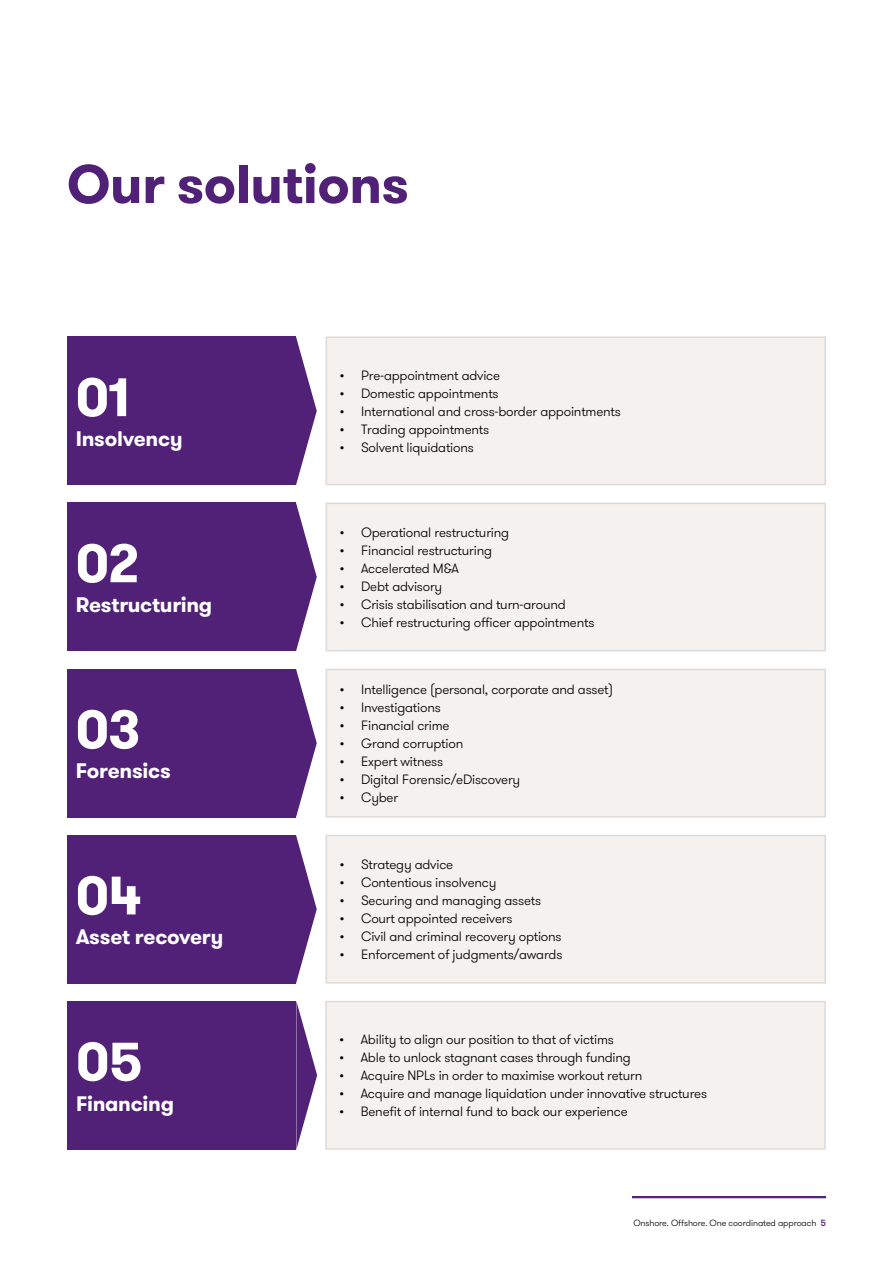
<style>
.page{position:relative;width:893px;height:1263px;background:#fff}
.page>*{position:absolute;margin:0;border:0;box-sizing:border-box;transform-origin:0 0}
.t1{font:700 54px "GT Walsheim Pro";letter-spacing:-.01em;color:#512178}
.t2{font:700 54px "GT Walsheim Pro";letter-spacing:-.015em;color:#fff}
.t3{font:700 21px "GT Walsheim Pro";letter-spacing:-.01em;color:#fff}
.t4{font:300 13.5px "GT Walsheim Pro";letter-spacing:-.015em;color:#000}
.t5{font:300 9px "GT Walsheim Pro";letter-spacing:-.01em;color:#000}
.s1{font-weight:500;color:#512178}
</style>
<div class="page">
<div style="left:326px;top:337px;width:499px;height:148px;background:#f4f1ef"></div>
<div style="left:326px;top:336px;width:500px;height:149px;border:2px solid #dfdad5"></div>
<svg style="left:296px;top:337px;width:21px;height:148px"></svg>
<div style="left:67px;top:336px;width:229px;height:149px;background:#512178"></div>
<div style="left:326px;top:835px;width:499px;height:148px;background:#f4f1ef"></div>
<div style="left:326px;top:835px;width:500px;height:148px;border:2px solid #dfdad5"></div>
<svg style="left:296px;top:835px;width:21px;height:148px"></svg>
<div style="left:67px;top:835px;width:229px;height:148px;background:#512178"></div>
<div style="left:326px;top:503px;width:499px;height:148px;background:#f4f1ef"></div>
<div style="left:326px;top:503px;width:500px;height:148px;border:2px solid #dfdad5"></div>
<svg style="left:296px;top:503px;width:21px;height:148px"></svg>
<div style="left:67px;top:503px;width:229px;height:148px;background:#512178"></div>
<div style="left:326px;top:669px;width:499px;height:148px;background:#f4f1ef"></div>
<div style="left:326px;top:669px;width:500px;height:148px;border:2px solid #dfdad5"></div>
<svg style="left:296px;top:669px;width:21px;height:148px"></svg>
<div style="left:67px;top:669px;width:229px;height:148px;background:#512178"></div>
<div style="left:326px;top:1001px;width:499px;height:148px;background:#f4f1ef"></div>
<div style="left:325px;top:1001px;width:501px;height:149px;border:2px solid #dfdad5"></div>
<svg style="left:296px;top:1001px;width:21px;height:149px"></svg>
<div style="left:68px;top:1001px;width:228px;height:149px;background:#512178"></div>
<hr style="left:632px;top:1196px;width:194px;height:2px;background:#512178">
<h1 class="t1" style="left:67px;top:149px;width:343px">Our solutions</h1>
<h1 class="t2" style="left:76px;top:362px;width:56px">01</h1>
<h2 class="t3" style="left:76px;top:425px;width:109px">Insolvency</h2>
<h1 class="t2" style="left:76px;top:528px;width:65px">02</h1>
<h2 class="t3" style="left:76px;top:591px;width:138px">Restructuring</h2>
<h1 class="t2" style="left:76px;top:694px;width:66px">03</h1>
<h2 class="t3" style="left:76px;top:757px;width:97px">Forensics</h2>
<h1 class="t2" style="left:76px;top:860px;width:67px">04</h1>
<h2 class="t3" style="left:76px;top:923px;width:149px">Asset recovery</h2>
<h1 class="t2" style="left:76px;top:1026px;width:68px">05</h1>
<h2 class="t3" style="left:76px;top:1089px;width:99px">Financing</h2>
<p class="t4" style="left:340px;top:367px;width:162px">• Pre-appointment advice</p>
<p class="t4" style="left:340px;top:385px;width:160px">• Domestic appointments</p>
<p class="t4" style="left:340px;top:403px;width:283px">• International and cross-border appointments</p>
<p class="t4" style="left:340px;top:421px;width:151px">• Trading appointments</p>
<p class="t4" style="left:340px;top:439px;width:136px">• Solvent liquidations</p>
<p class="t4" style="left:340px;top:524px;width:171px">• Operational restructuring</p>
<p class="t4" style="left:340px;top:542px;width:154px">• Financial restructuring</p>
<p class="t4" style="left:340px;top:560px;width:121px">• Accelerated M&amp;A</p>
<p class="t4" style="left:340px;top:578px;width:104px">• Debt advisory</p>
<p class="t4" style="left:340px;top:596px;width:227px">• Crisis stabilisation and turn-around</p>
<p class="t4" style="left:340px;top:614px;width:256px">• Chief restructuring officer appointments</p>
<p class="t4" style="left:340px;top:681px;width:275px">• Intelligence (personal, corporate and asset)</p>
<p class="t4" style="left:340px;top:699px;width:103px">• Investigations</p>
<p class="t4" style="left:340px;top:717px;width:111px">• Financial crime</p>
<p class="t4" style="left:340px;top:735px;width:125px">• Grand corruption</p>
<p class="t4" style="left:340px;top:753px;width:105px">• Expert witness</p>
<p class="t4" style="left:340px;top:771px;width:182px">• Digital Forensic/eDiscovery</p>
<p class="t4" style="left:340px;top:789px;width:60px">• Cyber</p>
<p class="t4" style="left:340px;top:856px;width:115px">• Strategy advice</p>
<p class="t4" style="left:340px;top:874px;width:158px">• Contentious insolvency</p>
<p class="t4" style="left:340px;top:892px;width:203px">• Securing and managing assets</p>
<p class="t4" style="left:340px;top:910px;width:174px">• Court appointed receivers</p>
<p class="t4" style="left:340px;top:928px;width:223px">• Civil and criminal recovery options</p>
<p class="t4" style="left:340px;top:946px;width:224px">• Enforcement of judgments/awards</p>
<p class="t4" style="left:340px;top:1031px;width:276px">• Ability to align our position to that of victims</p>
<p class="t4" style="left:340px;top:1049px;width:293px">• Able to unlock stagnant cases through funding</p>
<p class="t4" style="left:340px;top:1067px;width:304px">• Acquire NPLs in order to maximise workout return</p>
<p class="t4" style="left:340px;top:1085px;width:369px">• Acquire and manage liquidation under innovative structures</p>
<p class="t4" style="left:340px;top:1103px;width:290px">• Benefit of internal fund to back our experience</p>
<p class="t5" style="left:633px;top:1217px;width:194px">Onshore. Offshore. One coordinated approach <span class="s1">5</span></p>
</div>
